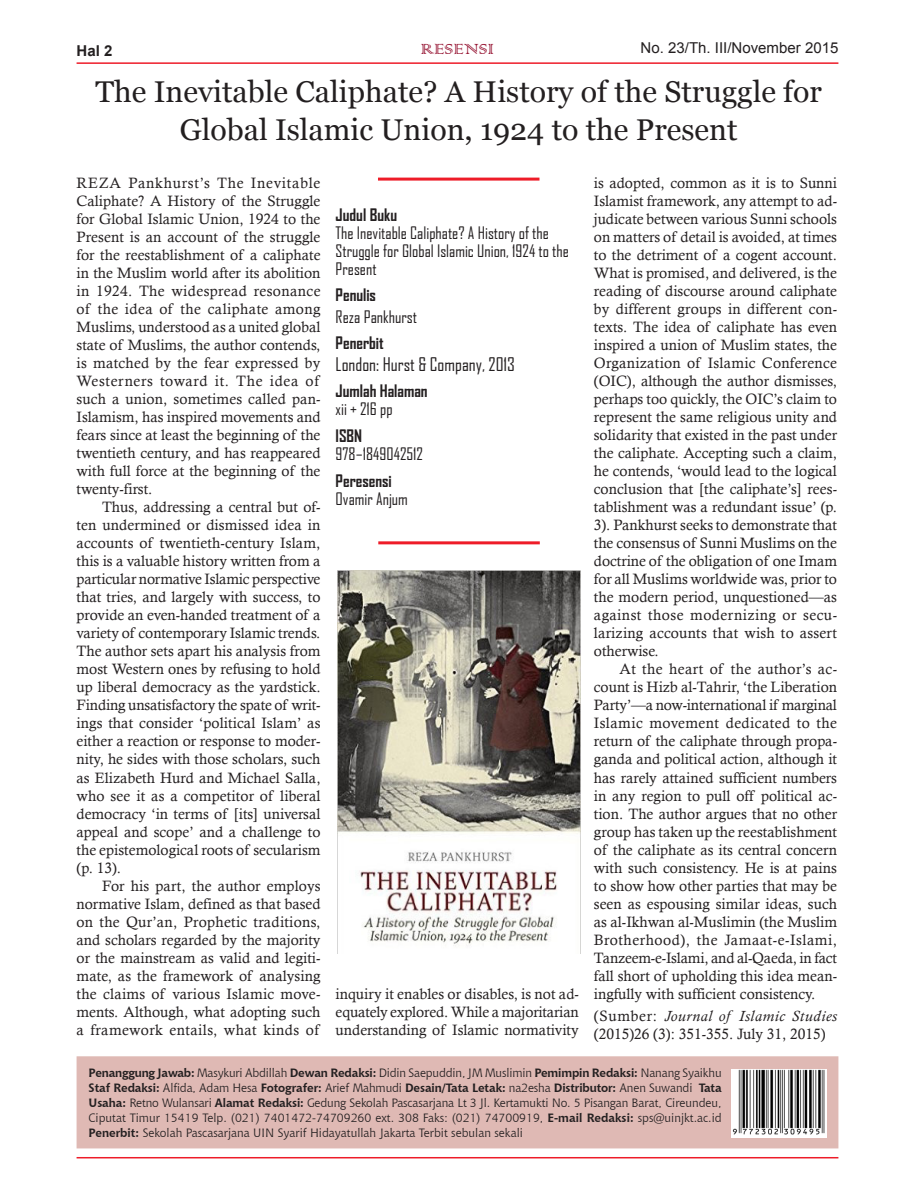
<style>
.page{position:relative;width:915px;height:1191px;background:#fff}
.page>*{position:absolute;margin:0;border:0;box-sizing:border-box;transform-origin:0 0}
.textisi{font:30px/37.5px "Georgia";color:#231f20;text-align:center}
.t1{font:19.5px "Colonna";color:#971634}
.t2{font:18px "Agency FB";color:#231f20}
.t3{font:16.5px/18px "Agency FB";color:#231f20}
.t4{font:700 16.5px "Agency FB";color:#231f20}
.Text_Isi{font:15px/18px "Calisto";color:#231f20;text-align:justify}
.t5{font:15px "Arial";color:#231f20}
.t6{font:700 15px "Arial";color:#231f20}
.t7{font:12px/15px "Chianti BT";color:#231f20;text-align:justify}
.s1{font-style:italic}
.s2{font-weight:700}
</style>
<div class="page">
<div style="left:76px;top:1056px;width:762px;height:92px;background:#dfb9b4;border:2px solid #dfb9b4"></div>
<hr style="left:76px;top:62px;width:762px;height:2px;background:#ee1c28">
<hr style="left:76px;top:1157px;width:762px;height:1px;background:#ee1c28">
<img style="left:731px;top:1069px;width:94px;height:68px">
<hr style="left:378px;top:178px;width:161px;height:3px;background:#ee1c28">
<hr style="left:378px;top:541px;width:161px;height:3px;background:#ee1c28">
<img style="left:337px;top:571px;width:243px;height:382px">
<p class="t6" style="left:76px;top:41px;width:37px">Hal 2</p>
<p class="t5" style="left:640px;top:38px;width:199px">No. 23/Th. III/November 2015</p>
<h1 class="t1" style="left:420px;top:36px;width:75px">RESENSI</h1>
<p class="textisi" style="left:95px;top:73px;width:727px">The Inevitable Caliphate? A History of the Struggle for<br>Global Islamic Union, 1924 to the Present</p>
<p class="Text_Isi" style="left:76px;top:174px;width:245px">REZA Pankhurst’s The Inevitable Caliphate? A History of the Struggle for Global Islamic Union, 1924 to the Present is an account of the struggle for the reestablishment of a caliphate in the Muslim world after its abolition in 1924. The widespread resonance of the idea of the caliphate among Muslims, understood as a united global state of Muslims, the author contends, is matched by the fear expressed by Westerners toward it. The idea of such a union, sometimes called pan-Islamism, has inspired movements and fears since at least the beginning of the twentieth century, and has reappeared with full force at the beginning of the twenty-first.</p>
<p class="Text_Isi" style="left:76px;top:498px;width:245px;text-indent:26px">Thus, addressing a central but of&shy;ten undermined or dismissed idea in accounts of twentieth-century Islam, this is a valuable history written from a particular normative Islamic perspective that tries, and largely with success, to provide an even-handed treatment of a variety of contemporary Islamic trends.<br>The author sets apart his analysis from most Western ones by refusing to hold up liberal democracy as the yardstick.<br>Finding unsatisfactory the spate of writ&shy;ings that consider ‘political Islam’ as either a reaction or response to moder&shy;nity, he sides with those scholars, such as Elizabeth Hurd and Michael Salla, who see it as a competitor of liberal democracy ‘in terms of [its] universal appeal and scope’ and a challenge to the epistemological roots of secularism (p. 13).</p>
<p class="Text_Isi" style="left:76px;top:876px;width:245px;text-indent:26px">For his part, the author employs normative Islam, defined as that based on the Qur’an, Prophetic traditions, and scholars regarded by the majority or the mainstream as valid and legiti&shy;mate, as the framework of analysing the claims of various Islamic move&shy;ments. Although, what adopting such a framework entails, what kinds of</p>
<p class="Text_Isi" style="left:593px;top:174px;width:245px">is adopted, common as it is to Sunni Islamist framework, any attempt to ad&shy;judicate between various Sunni schools on matters of detail is avoided, at times to the detriment of a cogent account.<br>What is promised, and delivered, is the reading of discourse around caliphate by different groups in different con&shy;texts. The idea of caliphate has even inspired a union of Muslim states, the Organization of Islamic Conference (OIC), although the author dismisses, perhaps too quickly, the OIC’s claim to represent the same religious unity and solidarity that existed in the past under the caliphate. Accepting such a claim, he contends, ‘would lead to the logical conclusion that [the caliphate’s] rees&shy;tablishment was a redundant issue’ (p.<br>3). Pankhurst seeks to demonstrate that the consensus of Sunni Muslims on the doctrine of the obligation of one Imam for all Muslims worldwide was, prior to the modern period, unquestioned—as against those modernizing or secu&shy;larizing accounts that wish to assert otherwise.</p>
<p class="Text_Isi" style="left:593px;top:660px;width:245px;text-indent:26px">At the heart of the author’s ac&shy;count is Hizb al-Tahrir, ‘the Liberation Party’—a now-international if marginal Islamic movement dedicated to the return of the caliphate through propa&shy;ganda and political action, although it has rarely attained sufficient numbers in any region to pull off political ac&shy;tion. The author argues that no other group has taken up the reestablishment of the caliphate as its central concern with such consistency. He is at pains to show how other parties that may be seen as espousing similar ideas, such as al-Ikhwan al-Muslimin (the Muslim Brotherhood), the Jamaat-e-Islami, Tanzeem-e-Islami, and al-Qaeda, in fact fall short of upholding this idea mean&shy;ingfully with sufficient consistency.</p>
<p class="Text_Isi" style="left:593px;top:1006px;width:245px">(Sumber: <span class="s1">Journal of Islamic Studies </span>(2015)26 (3): 351-355. July 31, 2015)</p>
<p class="t4" style="left:335px;top:204px;width:63px">Judul Buku</p>
<p class="t3" style="left:335px;top:223px;width:235px">The Inevitable Caliphate? A History of the<br>Struggle for Global Islamic Union, 1924 to the<br>Present</p>
<p class="t4" style="left:335px;top:285px;width:42px">Penulis</p>
<p class="t3" style="left:335px;top:307px;width:83px">Reza Pankhurst</p>
<p class="t4" style="left:335px;top:333px;width:50px">Penerbit</p>
<p class="t2" style="left:335px;top:353px;width:181px">London: Hurst &amp; Company, 2013</p>
<p class="t4" style="left:335px;top:381px;width:93px">Jumlah Halaman</p>
<p class="t3" style="left:335px;top:400px;width:59px">xii + 216 pp</p>
<p class="t4" style="left:335px;top:425px;width:28px">ISBN</p>
<p class="t3" style="left:335px;top:444px;width:89px">978–1849042512</p>
<p class="t4" style="left:335px;top:470px;width:58px">Peresensi</p>
<p class="t3" style="left:335px;top:489px;width:74px">Ovamir Anjum</p>
<p class="Text_Isi" style="left:335px;top:984px;width:245px">inquiry it enables or disables, is not ad&shy;equately explored. While a majoritarian understanding of Islamic normativity</p>
<p class="t7" style="left:89px;top:1064px;width:634px"><span class="s2">Penanggung Jawab:</span> Masykuri Abdillah <span class="s2">Dewan Redaksi:</span> Didin Saepuddin, JM Muslimin <span class="s2">Pemimpin Redaksi:</span> Nanang Syaikhu <span class="s2">Staf Redaksi:</span> Alfida, Adam Hesa <span class="s2">Fotografer:</span> Arief Mahmudi <span class="s2">Desain/Tata Letak:</span> na2esha <span class="s2">Distributor:</span> Anen Suwandi <span class="s2">Tata Usaha:</span> Retno Wulansari <span class="s2">Alamat Redaksi:</span> Gedung Sekolah Pascasarjana Lt 3 Jl. Kertamukti No. 5 Pisangan Barat, Cireundeu, Ciputat Timur 15419 Telp. (021) 7401472-74709260 ext. 308 Faks: (021) 74700919, <span class="s2">E-mail Redaksi:</span> sps@uinjkt.ac.id <span class="s2">Penerbit:</span> Sekolah Pascasarjana UIN Syarif Hidayatullah Jakarta Terbit sebulan sekali</p>
</div>
